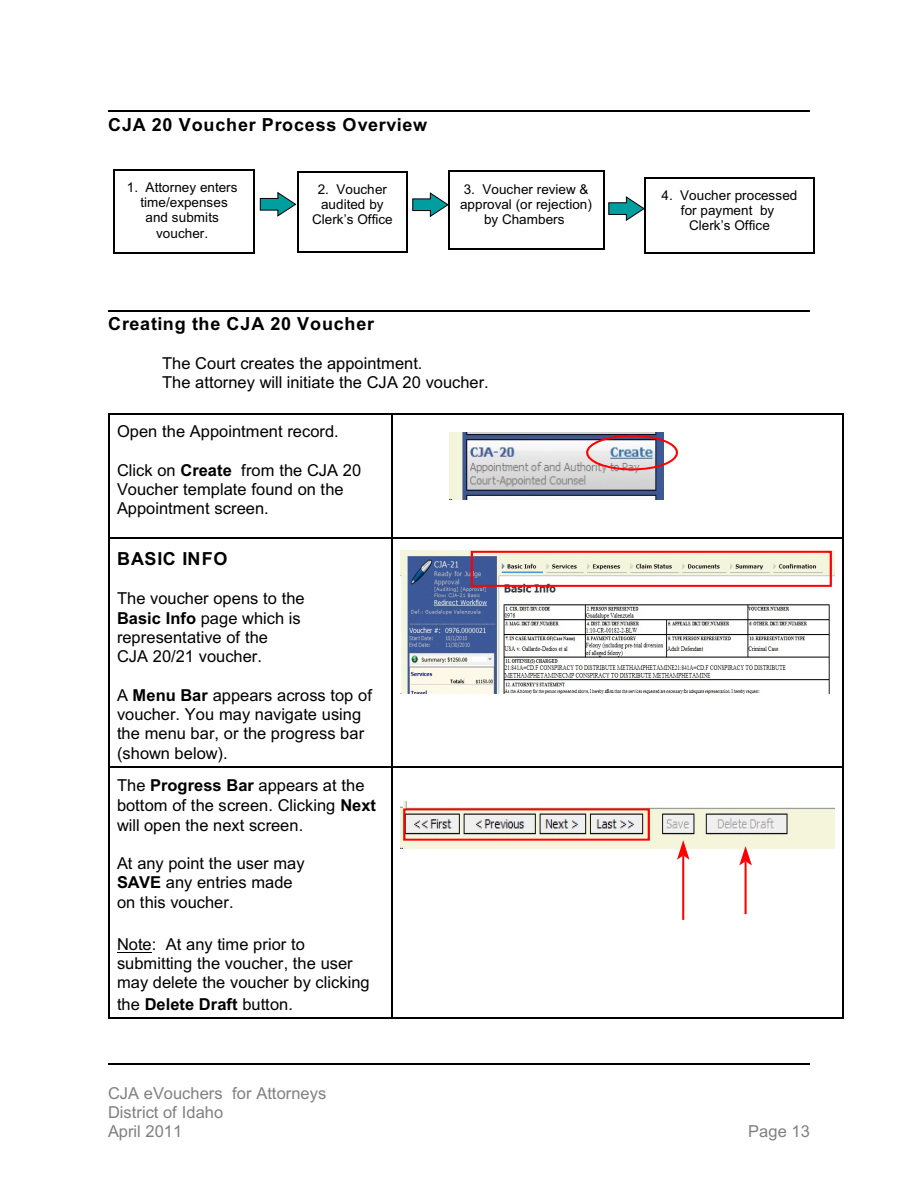
<style>
.page{position:relative;width:918px;height:1188px;background:#fff}
.page>*{position:absolute;margin:0;border:0;box-sizing:border-box;transform-origin:0 0}
.t1{font:700 18px "Arial";letter-spacing:.045em;color:#000}
.t2{font:16.5px/19.2px "Arial";color:#000}
.t3{font:16.5px/19px "Arial";color:#808080}
.t4{font:700 16.5px "Arial";color:#000}
.t5{font:13.5px/15.3px "Arial";color:#000;text-align:center}
.s1{font-weight:700}
.s2{font-weight:400}
</style>
<div class="page">
<hr style="left:108px;top:413px;width:1px;height:124px;background:#000">
<hr style="left:108px;top:413px;width:283px;height:1px;background:#000">
<hr style="left:392px;top:413px;width:1px;height:124px;background:#000">
<hr style="left:842px;top:413px;width:1px;height:124px;background:#000">
<hr style="left:392px;top:413px;width:451px;height:1px;background:#000">
<hr style="left:108px;top:537px;width:1px;height:229px;background:#000">
<hr style="left:108px;top:537px;width:283px;height:2px;background:#000">
<hr style="left:392px;top:537px;width:1px;height:229px;background:#000">
<hr style="left:842px;top:537px;width:1px;height:229px;background:#000">
<hr style="left:392px;top:537px;width:451px;height:2px;background:#000">
<hr style="left:108px;top:767px;width:1px;height:252px;background:#000">
<hr style="left:108px;top:767px;width:283px;height:1px;background:#000">
<hr style="left:108px;top:1018px;width:283px;height:1px;background:#000">
<hr style="left:392px;top:767px;width:1px;height:252px;background:#000">
<hr style="left:842px;top:767px;width:1px;height:252px;background:#000">
<hr style="left:392px;top:767px;width:451px;height:1px;background:#000">
<hr style="left:392px;top:1018px;width:451px;height:1px;background:#000">
<img style="left:400px;top:550px;width:435px;height:143px">
<hr style="left:117px;top:952px;width:35px;height:1px;background:#000">
<hr style="left:108px;top:111px;width:702px;height:1px;background:#000">
<hr style="left:108px;top:310px;width:702px;height:1px;background:#000">
<img style="left:449px;top:432px;width:214px;height:68px">
<img style="left:400px;top:801px;width:435px;height:48px">
<svg style="left:739px;top:846px;width:13px;height:20px"></svg>
<hr style="left:745px;top:861px;width:2px;height:53px;background:#f00">
<svg style="left:677px;top:840px;width:13px;height:20px"></svg>
<hr style="left:682px;top:855px;width:2px;height:65px;background:#f00">
<div style="left:403px;top:808px;width:247px;height:33px;border:2px solid #f00"></div>
<svg style="left:260px;top:192px;width:36px;height:25px"></svg>
<svg style="left:608px;top:196px;width:36px;height:25px"></svg>
<svg style="left:412px;top:192px;width:36px;height:25px"></svg>
<div style="left:471px;top:551px;width:361px;height:36px;border:2px solid #f00"></div>
<hr style="left:298px;top:171px;width:1px;height:82px;background:#000">
<hr style="left:406px;top:171px;width:1px;height:82px;background:#000">
<hr style="left:298px;top:171px;width:109px;height:1px;background:#000">
<hr style="left:298px;top:252px;width:109px;height:1px;background:#000">
<hr style="left:448px;top:171px;width:1px;height:79px;background:#000">
<hr style="left:603px;top:171px;width:1px;height:79px;background:#000">
<hr style="left:448px;top:171px;width:156px;height:1px;background:#000">
<hr style="left:448px;top:249px;width:156px;height:1px;background:#000">
<hr style="left:113px;top:169px;width:2px;height:85px;background:#000">
<hr style="left:253px;top:169px;width:2px;height:85px;background:#000">
<hr style="left:113px;top:169px;width:142px;height:1px;background:#000">
<hr style="left:113px;top:253px;width:142px;height:1px;background:#000">
<hr style="left:644px;top:177px;width:1px;height:77px;background:#000">
<hr style="left:814px;top:177px;width:1px;height:77px;background:#000">
<hr style="left:644px;top:177px;width:171px;height:1px;background:#000">
<hr style="left:644px;top:253px;width:171px;height:1px;background:#000">
<img style="left:585px;top:434px;width:93px;height:37px">
<hr style="left:108px;top:1063px;width:702px;height:1px;background:#000">
<p class="t1" style="left:108px;top:118px;width:321px">CJA 20 Voucher Process Overview</p>
<p class="t5" style="left:127px;top:181px;width:112px">1. Attorney enters time/expenses and submits voucher.</p>
<p class="t5" style="left:662px;top:189px;width:137px">4. Voucher processed for payment by<br>Clerk’s Office</p>
<p class="t5" style="left:312px;top:183px;width:82px">2. Voucher audited by<br>Clerk’s Office</p>
<p class="t5" style="left:460px;top:183px;width:133px">3. Voucher review &amp; approval (or rejection) by Chambers</p>
<p class="t1" style="left:108px;top:317px;width:268px">Creating the CJA 20 Voucher</p>
<p class="t2" style="left:162px;top:355px;width:328px">The Court creates the appointment.<br>The attorney will initiate the CJA 20 voucher.</p>
<p class="t2" style="left:117px;top:424px;width:223px">Open the Appointment record.</p>
<p class="t2" style="left:117px;top:462px;width:246px">Click on <span class="s1">Create</span> from the CJA 20<br>Voucher template found on the<br>Appointment screen.</p>
<p class="t1" style="left:117px;top:552px;width:112px">BASIC INFO</p>
<p class="t2" style="left:117px;top:590px;width:189px">The voucher opens to the<br><span class="s1">Basic Info</span> page which is representative of the<br>CJA 20/21 voucher.</p>
<p class="t2" style="left:117px;top:687px;width:257px">A <span class="s1">Menu Bar</span> appears across top of voucher. You may navigate using the menu bar, or the progress bar (shown below).</p>
<p class="t2" style="left:117px;top:777px;width:261px">The <span class="s1">Progress Bar</span> appears at the bottom of the screen. Clicking <span class="s1">Next </span>will open the next screen.</p>
<p class="t2" style="left:117px;top:855px;width:189px">At any point the user may<br><span class="s1">SAVE</span> any entries made on this voucher.</p>
<p class="t2" style="left:117px;top:936px;width:254px">Note: At any time prior to submitting the voucher, the user may delete the voucher by clicking</p>
<p class="t4" style="left:117px;top:998px;width:177px"><span class="s2">the</span> Delete Draft <span class="s2">button.</span></p>
<p class="t3" style="left:108px;top:1085px;width:220px">CJA eVouchers for Attorneys<br>District of Idaho<br>April 2011</p>
<p class="t3" style="left:748px;top:1123px;width:63px">Page 13</p>
</div>
